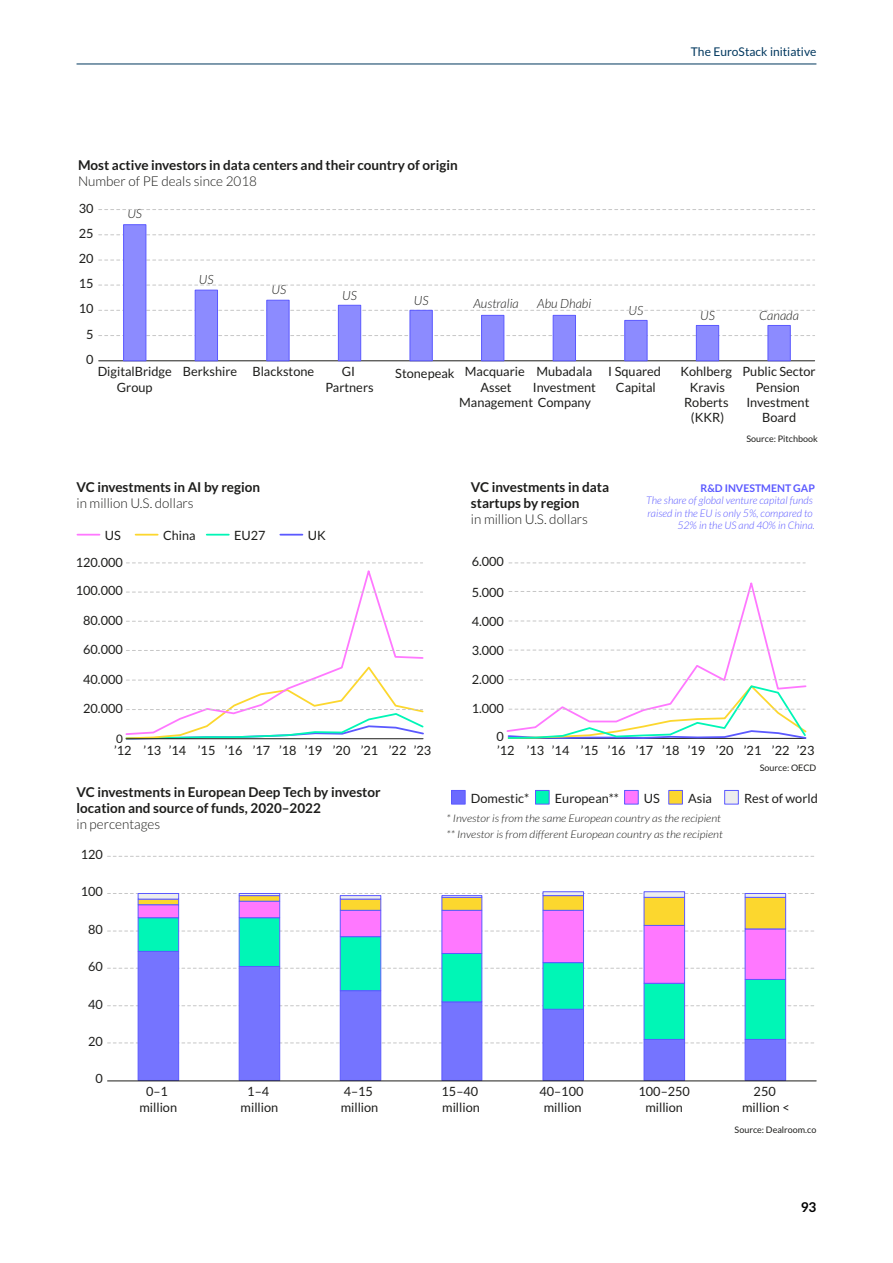
<style>
.page{position:relative;width:893px;height:1263px;background:#fff}
.page>*{position:absolute;margin:0;border:0;box-sizing:border-box;transform-origin:0 0}
.t1{font:700 13.5px/16.2px "Lato";color:#1d1d1b}
.t2{font:300 13.5px "Lato";color:#1d1d1b}
.t3{font:700 13.5px "Lato";color:#000}
.t4{font:12.75px/15.3px "Lato";color:#1d1d1b;text-align:center}
.t5{font:italic 300 12.75px "Lato";color:#1d1d1b}
.t6{font:12px "Lato";color:#00375e}
.t7{font:11.7px "Lato";color:#1d1d1b}
.t8{font:italic 300 10.5px/16px "Lato";color:#1d1d1b;scale:1.09 1}
.t9{font:italic 300 10.5px/12.6px "Lato";color:#5b59ff;text-align:right}
.t10{font:700 10.5px "Lato";color:#5b59ff}
.t11{font:9px "Lato";color:#1d1d1b}
</style>
<div class="page">
<hr style="left:77px;top:64px;width:739px;height:1px;background:#00375e">
<svg style="left:108px;top:1042px;width:706px;height:1px"></svg>
<svg style="left:108px;top:1005px;width:706px;height:1px"></svg>
<svg style="left:108px;top:968px;width:706px;height:1px"></svg>
<svg style="left:108px;top:856px;width:706px;height:1px"></svg>
<svg style="left:137px;top:1040px;width:649px;height:40px"></svg>
<svg style="left:137px;top:984px;width:649px;height:56px"></svg>
<svg style="left:137px;top:932px;width:649px;height:52px"></svg>
<svg style="left:108px;top:891px;width:706px;height:41px"></svg>
<svg style="left:126px;top:570px;width:298px;height:95px"></svg>
<svg style="left:125px;top:665px;width:299px;height:75px"></svg>
<svg style="left:126px;top:650px;width:297px;height:1px"></svg>
<svg style="left:126px;top:621px;width:297px;height:1px"></svg>
<svg style="left:126px;top:592px;width:297px;height:1px"></svg>
<svg style="left:126px;top:562px;width:297px;height:1px"></svg>
<svg style="left:506px;top:582px;width:300px;height:150px"></svg>
<svg style="left:507px;top:679px;width:300px;height:60px"></svg>
<svg style="left:509px;top:650px;width:296px;height:1px"></svg>
<svg style="left:509px;top:621px;width:296px;height:1px"></svg>
<svg style="left:509px;top:591px;width:296px;height:1px"></svg>
<svg style="left:509px;top:562px;width:296px;height:1px"></svg>
<hr style="left:126px;top:738px;width:297px;height:1px;background:#1d1d1b">
<hr style="left:77px;top:534px;width:23px;height:2px;background:#ff78ff">
<hr style="left:136px;top:534px;width:22px;height:2px;background:#fcd72e">
<hr style="left:207px;top:534px;width:22px;height:2px;background:#00f6b6">
<hr style="left:280px;top:534px;width:22px;height:2px;background:#5b59ff">
<hr style="left:108px;top:1080px;width:708px;height:1px;background:#1d1d1b">
<div style="left:451px;top:790px;width:14px;height:14px;background:#6b6aff"></div>
<div style="left:451px;top:790px;width:15px;height:14px;border:1px solid #5b59ff"></div>
<div style="left:535px;top:790px;width:14px;height:14px;background:#00f6b6"></div>
<div style="left:535px;top:790px;width:14px;height:14px;border:1px solid #5b59ff"></div>
<div style="left:625px;top:790px;width:13px;height:14px;background:#ff78ff"></div>
<div style="left:624px;top:790px;width:15px;height:14px;border:1px solid #5b59ff"></div>
<div style="left:669px;top:790px;width:13px;height:14px;background:#fcd72e"></div>
<div style="left:668px;top:790px;width:15px;height:14px;border:1px solid #5b59ff"></div>
<div style="left:725px;top:790px;width:13px;height:14px;background:#ededed"></div>
<div style="left:724px;top:790px;width:15px;height:14px;border:1px solid #5b59ff"></div>
<svg style="left:99px;top:335px;width:716px;height:1px"></svg>
<svg style="left:99px;top:310px;width:716px;height:1px"></svg>
<svg style="left:99px;top:285px;width:716px;height:1px"></svg>
<svg style="left:99px;top:260px;width:716px;height:1px"></svg>
<svg style="left:99px;top:234px;width:716px;height:1px"></svg>
<svg style="left:99px;top:209px;width:716px;height:1px"></svg>
<hr style="left:99px;top:360px;width:716px;height:1px;background:#1d1d1b">
<svg style="left:123px;top:224px;width:668px;height:138px"></svg>
<p class="t1" style="left:78px;top:157px;width:381px">Most active investors in data centers and their country of origin</p>
<p class="t2" style="left:78px;top:174px;width:181px">Number of PE deals since 2018</p>
<p class="t4" style="left:79px;top:200px;width:16px">30</p>
<p class="t4" style="left:79px;top:225px;width:16px">25</p>
<p class="t4" style="left:79px;top:251px;width:16px">20</p>
<p class="t4" style="left:79px;top:276px;width:16px">15</p>
<p class="t4" style="left:79px;top:301px;width:16px">10</p>
<p class="t4" style="left:86px;top:326px;width:9px">5</p>
<p class="t4" style="left:86px;top:351px;width:9px">0</p>
<p class="t5" style="left:127px;top:207px;width:16px">US</p>
<p class="t5" style="left:199px;top:272px;width:16px">US</p>
<p class="t5" style="left:271px;top:283px;width:16px">US</p>
<p class="t5" style="left:342px;top:289px;width:16px">US</p>
<p class="t5" style="left:414px;top:294px;width:16px">US</p>
<p class="t5" style="left:473px;top:296px;width:47px">Australia</p>
<p class="t5" style="left:537px;top:296px;width:56px">Abu Dhabi</p>
<p class="t5" style="left:629px;top:304px;width:16px">US</p>
<p class="t6" style="left:691px;top:45px;width:127px">The EuroStack initiative</p>
<p class="t5" style="left:700px;top:309px;width:16px">US</p>
<p class="t5" style="left:759px;top:309px;width:41px">Canada</p>
<p class="t4" style="left:98px;top:364px;width:76px">DigitalBridge<br>Group</p>
<p class="t4" style="left:183px;top:364px;width:133px">Berkshire Blackstone</p>
<p class="t4" style="left:325px;top:364px;width:50px">GI<br>Partners</p>
<p class="t4" style="left:395px;top:365px;width:131px">Stonepeak Macquarie</p>
<p class="t4" style="left:533px;top:364px;width:65px;text-align:left">Mubadala<br>Investment</p>
<p class="t4" style="left:608px;top:364px;width:54px">I Squared<br>Capital</p>
<p class="t4" style="left:681px;top:364px;width:53px">Kohlberg<br>Kravis<br>Roberts (KKR)</p>
<p class="t4" style="left:742px;top:364px;width:75px">Public Sector<br>Pension<br>Investment<br>Board</p>
<p class="t4" style="left:480px;top:379px;width:33px">Asset</p>
<p class="t4" style="left:459px;top:394px;width:133px">Management Company</p>
<p class="t1" style="left:77px;top:478px;width:185px">VC investments in AI by region</p>
<p class="t2" style="left:77px;top:496px;width:119px">in million U.S. dollars</p>
<p class="t1" style="left:471px;top:478px;width:140px">VC investments in data startups by region</p>
<p class="t2" style="left:471px;top:512px;width:119px">in million U.S. dollars</p>
<p class="t4" style="left:105px;top:527px;width:18px">US</p>
<p class="t4" style="left:163px;top:527px;width:34px">China</p>
<p class="t4" style="left:234px;top:527px;width:33px">EU27</p>
<p class="t4" style="left:308px;top:527px;width:19px">UK</p>
<p class="t4" style="left:76px;top:555px;width:49px">120.000</p>
<p class="t4" style="left:472px;top:554px;width:34px">6.000</p>
<p class="t4" style="left:76px;top:583px;width:49px">100.000</p>
<p class="t4" style="left:472px;top:585px;width:34px">5.000</p>
<p class="t4" style="left:83px;top:612px;width:41px">80.000</p>
<p class="t4" style="left:472px;top:614px;width:34px">4.000</p>
<p class="t4" style="left:83px;top:642px;width:41px">60.000</p>
<p class="t4" style="left:472px;top:642px;width:34px">3.000</p>
<p class="t4" style="left:83px;top:672px;width:41px">40.000</p>
<p class="t4" style="left:472px;top:671px;width:34px">2.000</p>
<p class="t4" style="left:83px;top:700px;width:41px">20.000</p>
<p class="t4" style="left:472px;top:701px;width:34px">1.000</p>
<p class="t7" style="left:116px;top:732px;width:8px">0</p>
<p class="t4" style="left:497px;top:728px;width:9px">0</p>
<p class="t11" style="left:746px;top:433px;width:73px">Source: Pitchbook</p>
<p class="t10" style="left:700px;top:482px;width:116px">R&amp;D INVESTMENT GAP</p>
<p class="t9" style="left:646px;top:494px;width:170px">The share of global venture capital funds raised in the EU is only 5%, compared to<br>52% in the US and 40% in China.</p>
<p class="t4" style="left:114px;top:742px;width:319px">’12 ’13 ’14 ’15 ’16 ’17 ’18 ’19 ’20 ’21 ’22 ’23</p>
<p class="t4" style="left:497px;top:742px;width:319px">’12 ’13 ’14 ’15 ’16 ’17 ’18 ’19 ’20 ’21 ’22 ’23</p>
<p class="t4" style="left:555px;top:790px;width:66px">European**</p>
<p class="t4" style="left:644px;top:790px;width:18px">US</p>
<p class="t4" style="left:688px;top:790px;width:25px">Asia</p>
<p class="t4" style="left:744px;top:790px;width:75px">Rest of world</p>
<p class="t11" style="left:760px;top:762px;width:58px">Source: OECD</p>
<p class="t1" style="left:77px;top:784px;width:306px">VC investments in European Deep Tech by investor location and source of funds, 2020–2022</p>
<p class="t2" style="left:77px;top:817px;width:85px">in percentages</p>
<p class="t4" style="left:471px;top:790px;width:60px">Domestic*</p>
<p class="t8" style="left:446px;top:811px;width:255px">* Investor is from the same European country as the recipient ** Investor is from different European country as the recipient</p>
<p class="t4" style="left:81px;top:846px;width:24px">120</p>
<p class="t4" style="left:81px;top:884px;width:24px">100</p>
<p class="t4" style="left:88px;top:921px;width:16px">80</p>
<p class="t4" style="left:88px;top:959px;width:16px">60</p>
<p class="t4" style="left:88px;top:996px;width:16px">40</p>
<p class="t4" style="left:88px;top:1033px;width:16px">20</p>
<p class="t4" style="left:96px;top:1071px;width:9px">0</p>
<p class="t4" style="left:139px;top:1084px;width:39px">0–1 million</p>
<p class="t4" style="left:241px;top:1084px;width:39px">1–4 million</p>
<p class="t4" style="left:341px;top:1084px;width:39px;text-align:left">4–15 million</p>
<p class="t4" style="left:442px;top:1084px;width:40px;text-align:left">15–40 million</p>
<p class="t4" style="left:539px;top:1084px;width:46px">40–100 million</p>
<p class="t4" style="left:638px;top:1084px;width:53px">100–250 million</p>
<p class="t4" style="left:742px;top:1084px;width:49px">250 million &lt;</p>
<p class="t11" style="left:735px;top:1125px;width:83px">Source: Dealroom.co</p>
<p class="t3" style="left:801px;top:1199px;width:17px">93</p>
</div>
